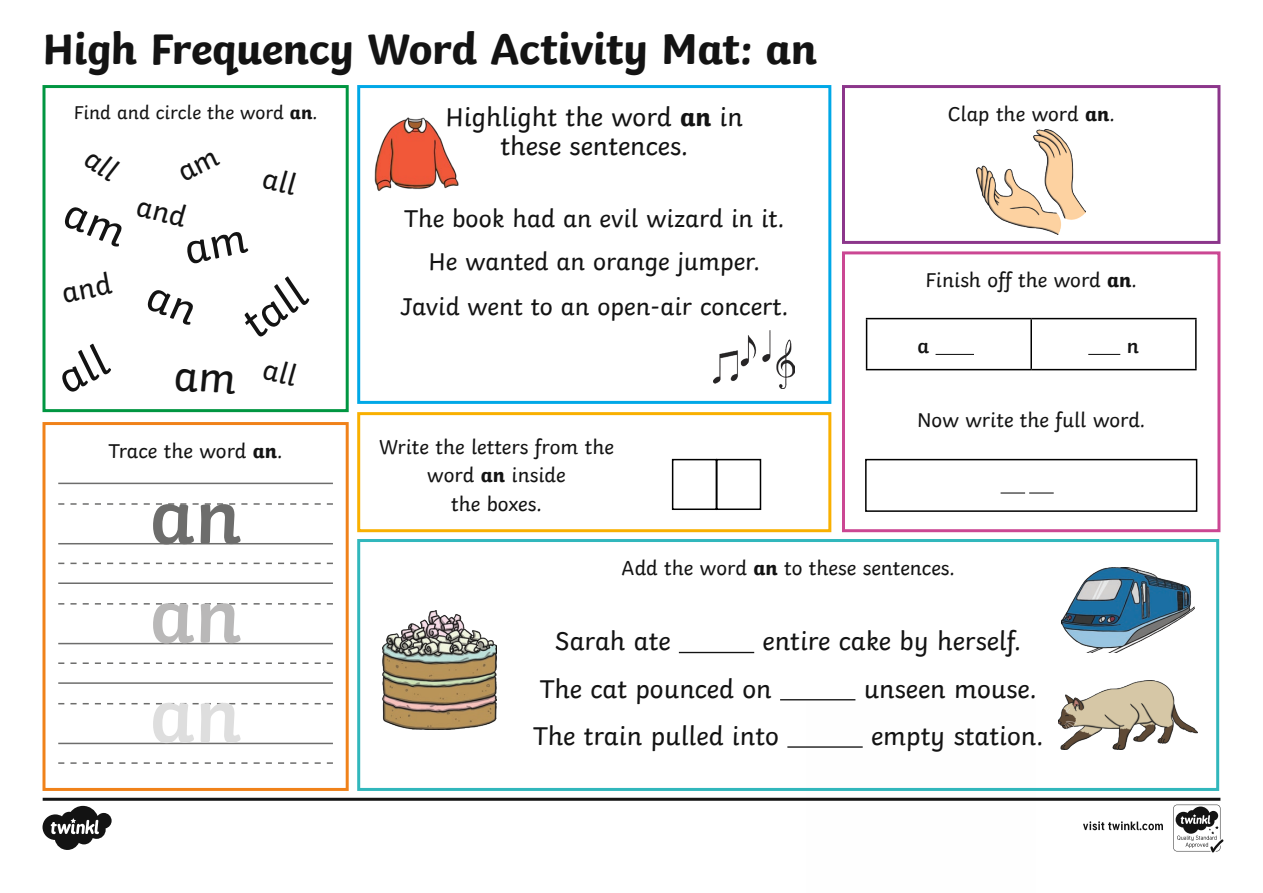
<style>
.page{position:relative;width:1263px;height:893px;background:#fff}
.page>*{position:absolute;margin:0;border:0;box-sizing:border-box;transform-origin:0 0}
.Underline{font:600 81px "Twinkl";color:#6d6d6c}
.Underline-2{font:600 81px "Twinkl";color:#b9b8b8}
.Underline-3{font:600 81px "Twinkl";color:#dedede}
.Heading{font:700 45px "Twinkl";letter-spacing:-.01em;color:#131313}
.Underline-4{font:45px "Twinkl";color:#131313}
.Body_Copy{font:27px/28.5px "Twinkl";color:#131313;text-align:center}
.Body_Copy-2{font:25.5px "Twinkl";color:#131313}
.Body_Copy-3{font:21px/28.5px "Twinkl";color:#131313;text-align:center}
.Underline-5{font:21px "Twinkl";color:#131313}
.KS1_Body_Copy{font:600 21px "Twinkl";color:#131313}
.Body_Copy-4{font:19.5px "Twinkl";color:#131313}
.s1{font-weight:700}
</style>
<div class="page">
<svg style="left:43px;top:798px;width:1180px;height:54px"></svg>
<div style="left:357px;top:85px;width:474px;height:319px;border:3px solid #00a8e7"></div>
<div style="left:42px;top:422px;width:307px;height:369px;border:3px solid #f0821a"></div>
<div style="left:42px;top:85px;width:307px;height:327px;border:3px solid #009641"></div>
<hr style="left:679px;top:652px;width:75px;height:1px;background:#131313">
<hr style="left:780px;top:699px;width:75px;height:1px;background:#131313">
<hr style="left:787px;top:746px;width:76px;height:2px;background:#131313">
<div style="left:357px;top:539px;width:862px;height:252px;border:3px solid #31b7bc"></div>
<div style="left:842px;top:85px;width:378px;height:159px;border:3px solid #8c368b"></div>
<div style="left:842px;top:251px;width:378px;height:281px;border:3px solid #cb4793"></div>
<div style="left:357px;top:412px;width:474px;height:120px;border:3px solid #f9b000"></div>
<hr style="left:866px;top:318px;width:165px;height:1px;background:#000">
<hr style="left:866px;top:319px;width:1px;height:50px;background:#000">
<hr style="left:1031px;top:318px;width:165px;height:1px;background:#000">
<hr style="left:1030px;top:319px;width:2px;height:50px;background:#000">
<hr style="left:1195px;top:319px;width:1px;height:50px;background:#000">
<hr style="left:866px;top:369px;width:165px;height:1px;background:#000">
<hr style="left:1031px;top:369px;width:165px;height:1px;background:#000">
<hr style="left:935px;top:354px;width:39px;height:1px;background:#131313">
<hr style="left:1088px;top:354px;width:32px;height:1px;background:#131313">
<img style="left:977px;top:129px;width:109px;height:106px">
<div style="left:672px;top:459px;width:45px;height:51px;border:2px solid #000"></div>
<div style="left:716px;top:459px;width:45px;height:51px;border:2px solid #000"></div>
<hr style="left:58px;top:543px;width:275px;height:1px;background:#6d6d6c">
<svg style="left:58px;top:503px;width:275px;height:2px"></svg>
<hr style="left:58px;top:483px;width:275px;height:1px;background:#6d6d6c">
<svg style="left:58px;top:563px;width:275px;height:1px"></svg>
<hr style="left:58px;top:643px;width:275px;height:1px;background:#6d6d6c">
<svg style="left:58px;top:603px;width:275px;height:2px"></svg>
<hr style="left:58px;top:582px;width:275px;height:2px;background:#6d6d6c">
<svg style="left:58px;top:662px;width:275px;height:2px"></svg>
<hr style="left:58px;top:743px;width:275px;height:1px;background:#6d6d6c">
<svg style="left:58px;top:703px;width:275px;height:1px"></svg>
<hr style="left:58px;top:682px;width:275px;height:2px;background:#6d6d6c">
<svg style="left:58px;top:762px;width:275px;height:2px"></svg>
<svg style="left:1000px;top:493px;width:54px;height:1px"></svg>
<div style="left:865px;top:459px;width:332px;height:53px;border:2px solid #000"></div>
<img style="left:382px;top:611px;width:115px;height:118px">
<img style="left:713px;top:331px;width:82px;height:57px">
<img style="left:1061px;top:568px;width:134px;height:84px">
<img style="left:1059px;top:681px;width:138px;height:68px">
<img style="left:374px;top:117px;width:85px;height:74px">
<p class="Heading" style="left:42px;top:12px;width:776px">High Frequency Word Activity Mat: an</p>
<p class="Body_Copy-4" style="left:74px;top:98px;width:245px">Find and circle the word <span class="s1">an</span>.</p>
<p class="Underline-4" style="left:227px;top:300px;width:69px;rotate:-36deg">tall</p>
<p class="Underline-5" style="left:109px;top:434px;width:175px">Trace the word <span class="s1">an</span>.</p>
<p class="Underline" style="left:150px;top:452px;width:94px">an</p>
<p class="Body_Copy" style="left:445px;top:101px;width:299px">Highlight the word <span class="s1">an</span> in these sentences.</p>
<p class="Body_Copy-2" style="left:404px;top:199px;width:382px">The book had an evil wizard in it.</p>
<p class="Body_Copy-2" style="left:429px;top:242px;width:333px">He wanted an orange jumper.</p>
<p class="Body_Copy-2" style="left:400px;top:287px;width:390px">Javid went to an open-air concert.</p>
<p class="Body_Copy-3" style="left:379px;top:430px;width:236px">Write the letters from the word <span class="s1">an</span> inside<br>the boxes.</p>
<p class="Underline-5" style="left:948px;top:98px;width:169px">Clap the word <span class="s1">an</span>.</p>
<p class="Body_Copy-3" style="left:925px;top:264px;width:213px">Finish off the word <span class="s1">an</span>.</p>
<p class="KS1_Body_Copy" style="left:917px;top:329px;width:13px">a</p>
<p class="KS1_Body_Copy" style="left:1127px;top:329px;width:14px">n</p>
<p class="Body_Copy-3" style="left:917px;top:403px;width:230px">Now write the full word.</p>
<p class="Underline-2" style="left:150px;top:551px;width:94px">an</p>
<p class="Underline-3" style="left:150px;top:650px;width:94px">an</p>
<p class="Body_Copy-3" style="left:621px;top:552px;width:335px">Add the word <span class="s1">an</span> to these sentences.</p>
<p class="Body_Copy" style="left:555px;top:625px;width:117px">Sarah ate</p>
<p class="Body_Copy" style="left:762px;top:625px;width:260px">entire cake by herself.</p>
<p class="Body_Copy" style="left:540px;top:672px;width:234px">The cat pounced on</p>
<p class="Body_Copy" style="left:864px;top:672px;width:174px">unseen mouse.</p>
<p class="Body_Copy" style="left:533px;top:719px;width:247px">The train pulled into</p>
<p class="Body_Copy" style="left:871px;top:719px;width:174px">empty station.</p>
</div>
